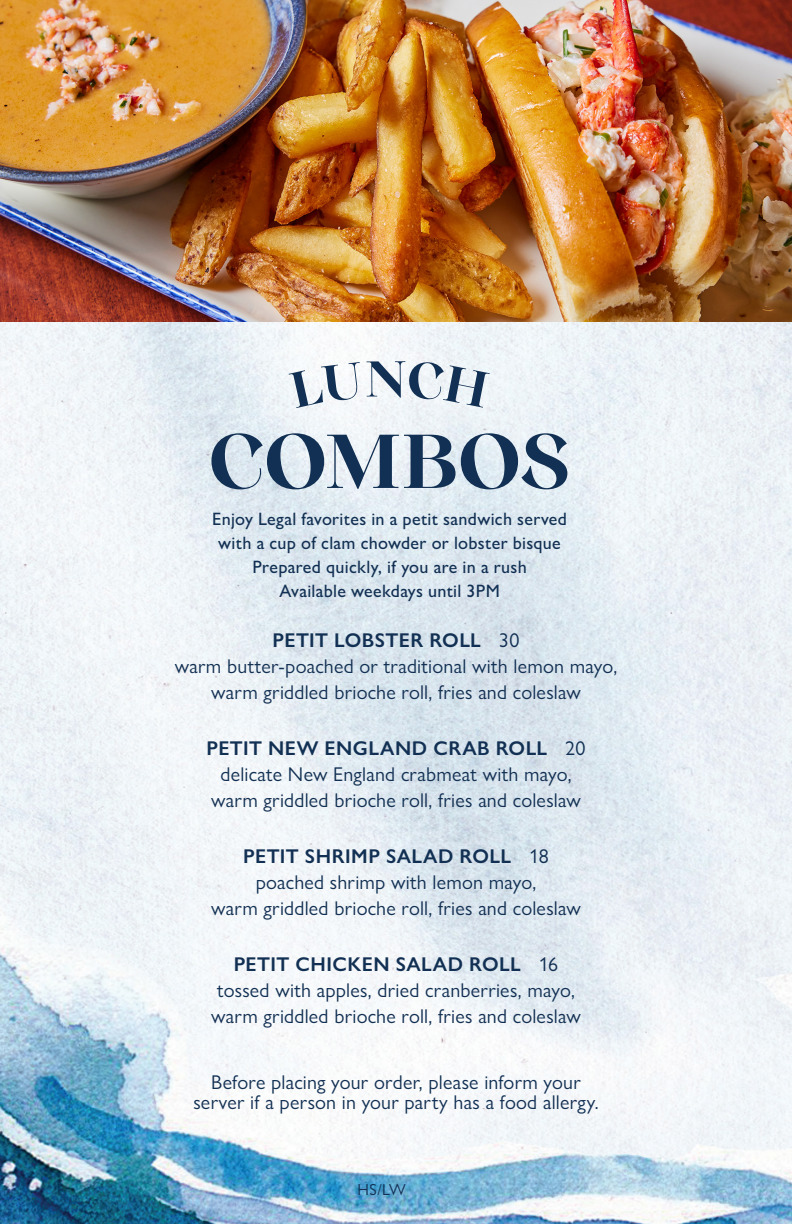
<style>
.page{position:relative;width:792px;height:1224px;background:#fff}
.page>*{position:absolute;margin:0;border:0;box-sizing:border-box;transform-origin:0 0}
.MENU_HEADERS{font:500 76px "Monckeberg";letter-spacing:-.015em;color:#123053}
.MENU_HEADERS-2{font:500 50px "Monckeberg";color:#123053}
.Menu_Dish_Dunbar_with_Leader_9_12_LS{font:20px/26px "Gill Sans Nova";letter-spacing:.01em;color:#123053;text-align:center}
.MENU_BODY_COPY{font:20px/20px "Gill Sans Nova";letter-spacing:.01em;color:#123053;text-align:center}
.MENU_HEADERS-3{font:500 18px/24px "Gill Sans Nova";letter-spacing:.015em;color:#123053;text-align:center}
.MENU_BODY_COPY-2{font:16px "Gill Sans Nova";color:#123053}
.s1{font-weight:600}
</style>
<div class="page">
<img style="left:0;top:321px;width:792px;height:903px">
<img style="left:0;top:0;width:792px;height:321px">
<div style="left:289px;top:362px;width:75px;height:46px;background:#f6f8fa"></div>
<div style="left:407px;top:361px;width:83px;height:47px;background:#eff4f8"></div>
<p class="MENU_HEADERS-2" style="left:365px;top:345px;width:43px">N</p>
<p class="MENU_HEADERS" style="left:208px;top:410px;width:364px">COMBOS</p>
<p class="MENU_HEADERS-3" style="left:212px;top:507px;width:357px">Enjoy Legal favorites in a petit sandwich served with a cup of clam chowder or lobster bisque Prepared quickly, if you are in a rush<br>Available weekdays until 3PM</p>
<p class="Menu_Dish_Dunbar_with_Leader_9_12_LS" style="left:175px;top:627px;width:444px"><span class="s1">PETIT LOBSTER ROLL</span> 30<br>warm butter-poached or traditional with lemon mayo, warm griddled brioche roll, fries and coleslaw</p>
<p class="Menu_Dish_Dunbar_with_Leader_9_12_LS" style="left:206px;top:735px;width:381px"><span class="s1">PETIT NEW ENGLAND CRAB ROLL</span> 20 delicate New England crabmeat with mayo, warm griddled brioche roll, fries and coleslaw</p>
<p class="Menu_Dish_Dunbar_with_Leader_9_12_LS" style="left:211px;top:843px;width:371px"><span class="s1">PETIT SHRIMP SALAD ROLL</span> 18 poached shrimp with lemon mayo,<br>warm griddled brioche roll, fries and coleslaw</p>
<p class="Menu_Dish_Dunbar_with_Leader_9_12_LS" style="left:211px;top:951px;width:371px"><span class="s1">PETIT CHICKEN SALAD ROLL</span> 16 tossed with apples, dried cranberries, mayo, warm griddled brioche roll, fries and coleslaw</p>
<p class="MENU_BODY_COPY" style="left:193px;top:1072px;width:407px">Before placing your order, please inform your server if a person in your party has a food allergy.</p>
<p class="MENU_BODY_COPY-2" style="left:358px;top:1180px;width:49px">HS/LW</p>
</div>
